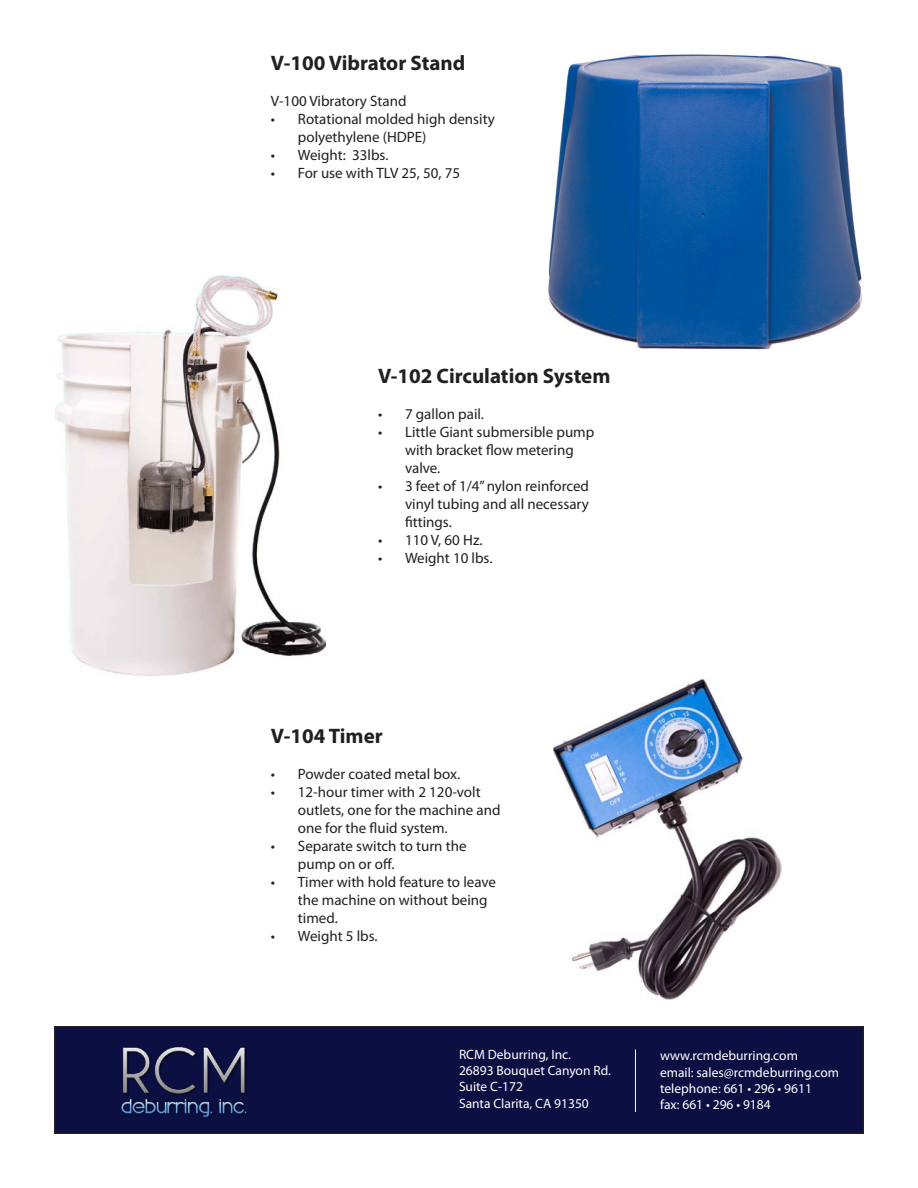
<style>
.page{position:relative;width:918px;height:1188px;background:#fff}
.page>*{position:absolute;margin:0;border:0;box-sizing:border-box;transform-origin:0 0}
.t1{font:700 21px "Myriad Pro";color:#231f20}
.t2{font:15px/18px "Myriad Pro";color:#231f20}
.t3{font:13.5px "Myriad Pro";color:#fff}
</style>
<div class="page">
<img style="left:548px;top:54px;width:314px;height:296px">
<img style="left:56px;top:276px;width:270px;height:400px">
<img style="left:554px;top:679px;width:228px;height:320px">
<div style="left:55px;top:1027px;width:808px;height:106px;background:#0b0f41"></div>
<div style="left:54px;top:1026px;width:810px;height:108px;border:2px solid #231f20"></div>
<hr style="left:635px;top:1050px;width:1px;height:62px;background:#fff">
<img style="left:121px;top:1047px;width:127px;height:72px">
<p class="t1" style="left:271px;top:49px;width:196px">V-100 Vibrator Stand</p>
<p class="t2" style="left:271px;top:91px;width:137px">V-100 Vibratory Stand</p>
<p class="t2" style="left:298px;top:109px;width:199px;text-indent:-27px">• Rotational molded high density polyethylene (HDPE)</p>
<p class="t2" style="left:271px;top:145px;width:119px">• Weight: 33lbs.</p>
<p class="t2" style="left:271px;top:163px;width:191px">• For use with TLV 25, 50, 75</p>
<p class="t1" style="left:378px;top:362px;width:234px">V-102 Circulation System</p>
<p class="t2" style="left:378px;top:405px;width:108px">• 7 gallon pail.</p>
<p class="t2" style="left:405px;top:423px;width:191px;text-indent:-27px">• Little Giant submersible pump with bracket flow metering valve.</p>
<p class="t2" style="left:405px;top:477px;width:186px;text-align:justify;text-indent:-27px">• 3 feet of 1/4”nylon reinforced vinyl tubing and all necessary fittings.</p>
<p class="t2" style="left:378px;top:531px;width:106px">• 110 V, 60 Hz.</p>
<p class="t2" style="left:378px;top:549px;width:116px">• Weight 10 lbs.</p>
<p class="t1" style="left:271px;top:722px;width:113px">V-104 Timer</p>
<p class="t2" style="left:271px;top:764px;width:191px">• Powder coated metal box.</p>
<p class="t2" style="left:298px;top:782px;width:204px;text-indent:-27px">• 12-hour timer with 2 120-volt outlets, one for the machine and one for the fluid system.</p>
<p class="t2" style="left:298px;top:836px;width:170px;text-indent:-27px">• Separate switch to turn the pump on or off.</p>
<p class="t2" style="left:298px;top:872px;width:200px;text-indent:-27px">• Timer with hold feature to leave the machine on without being timed.</p>
<p class="t2" style="left:271px;top:926px;width:108px">• Weight 5 lbs.</p>
<p class="t3" style="left:459px;top:1046px;width:113px">RCM Deburring, Inc.</p>
<p class="t3" style="left:459px;top:1062px;width:153px">26893 Bouquet Canyon Rd.</p>
<p class="t3" style="left:459px;top:1078px;width:66px">Suite C-172</p>
<p class="t3" style="left:459px;top:1095px;width:131px">Santa Clarita, CA 91350</p>
<p class="t3" style="left:660px;top:1048px;width:139px">www.rcmdeburring.com</p>
<p class="t3" style="left:660px;top:1064px;width:181px">email: sales@rcmdeburring.com</p>
<p class="t3" style="left:660px;top:1080px;width:153px">telephone: 661 • 296 • 9611</p>
<p class="t3" style="left:660px;top:1096px;width:112px">fax: 661 • 296 • 9184</p>
</div>
